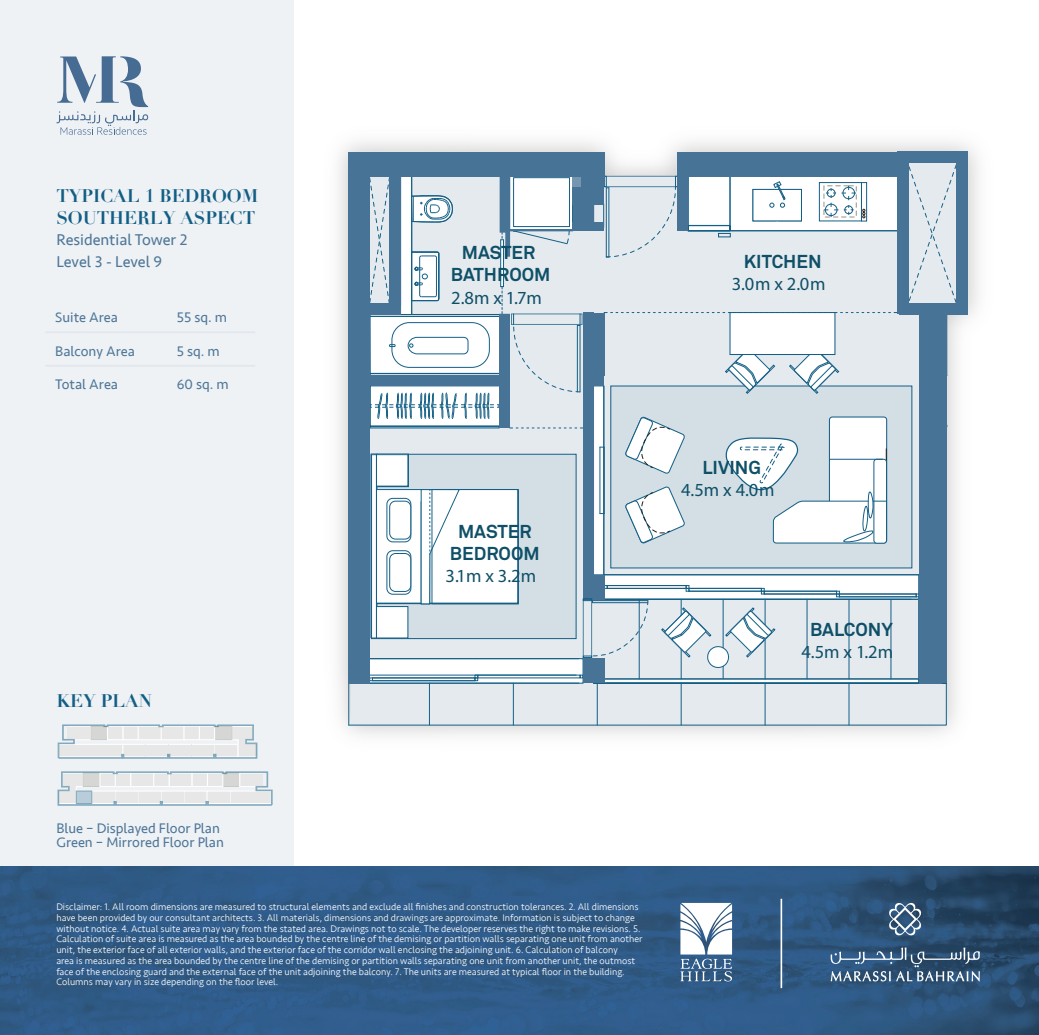
<style>
.page{position:relative;width:1039px;height:1035px;background:#fff}
.page>*{position:absolute;margin:0;border:0;box-sizing:border-box;transform-origin:0 0}
.t1{font:300 18.5px/22.1px "Akkurat";letter-spacing:.02em;color:#0f5068;text-align:center}
.t2{font:700 18.5px/22.1px "Akkurat";color:#0f5068;text-align:center}
.t3{font:700 17.88px/21.4px "Didot";color:#135e85}
.t4{font:16px "Seravek";color:#50789a}
.t5{font:14.25px "Seravek";color:#50789a}
.t6{font:300 9.88px/10.8px "Seravek";color:#fff}
.s1{font-weight:300}
.s2{font-weight:700}
</style>
<div class="page">
<div style="left:0;top:0;width:294px;height:866px;background:#eff2f5"></div>
<img style="left:0;top:866px;width:1038px;height:168px">
<svg style="left:830px;top:947px;width:149px;height:34px;background:#4e6c89"></svg>
<svg style="left:888px;top:902px;width:33px;height:34px"></svg>
<svg style="left:680px;top:902px;width:52px;height:79px"></svg>
<hr style="left:780px;top:898px;width:2px;height:90px;background:#fff">
<hr style="left:45px;top:331px;width:122px;height:2px;background:#e2e6ed">
<hr style="left:167px;top:331px;width:88px;height:2px;background:#e2e6ed">
<hr style="left:45px;top:365px;width:122px;height:1px;background:#e2e6ed">
<hr style="left:167px;top:365px;width:88px;height:1px;background:#e2e6ed">
<svg style="left:58px;top:724px;width:200px;height:34px"></svg>
<svg style="left:57px;top:771px;width:215px;height:34px"></svg>
<svg style="left:348px;top:151px;width:620px;height:574px;background:#e1e7eb"></svg>
<div style="left:593px;top:386px;width:10px;height:189px;background:#fff"></div>
<div style="left:593px;top:385px;width:11px;height:190px;border:1px solid #145f86"></div>
<div style="left:370px;top:386px;width:131px;height:40px;background:#fff"></div>
<div style="left:369px;top:658px;width:214px;height:25px;background:#fff"></div>
<div style="left:610px;top:386px;width:301px;height:182px;background:#d4dfe5"></div>
<svg style="left:625px;top:486px;width:60px;height:58px"></svg>
<svg style="left:625px;top:416px;width:60px;height:57px"></svg>
<svg style="left:725px;top:416px;width:162px;height:128px"></svg>
<div style="left:371px;top:454px;width:205px;height:184px;background:#d4dfe5"></div>
<div style="left:371px;top:454px;width:205px;height:184px;border:1px solid #145f86"></div>
<div style="left:370px;top:453px;width:7px;height:186px;background:#719cb4"></div>
<div style="left:376px;top:489px;width:141px;height:114px;background:#fff"></div>
<svg style="left:375px;top:453px;width:34px;height:34px"></svg>
<div style="left:376px;top:454px;width:32px;height:32px;background:#fff"></div>
<div style="left:376px;top:454px;width:32px;height:32px;border:1px solid #145f86"></div>
<div style="left:376px;top:606px;width:32px;height:32px;background:#fff;border:1px solid #145f86"></div>
<div style="left:371px;top:454px;width:5px;height:184px;background:#fff"></div>
<div style="left:371px;top:454px;width:6px;height:184px;border:1px solid #145f86"></div>
<svg style="left:387px;top:498px;width:24px;height:44px"></svg>
<div style="left:386px;top:498px;width:25px;height:44px;border:1px solid #145f86;border-radius:6px"></div>
<div style="left:389px;top:501px;width:22px;height:38px;background:#fff;border-radius:6px"></div>
<div style="left:389px;top:501px;width:22px;height:38px;border:1px solid #145f86;border-radius:6px"></div>
<svg style="left:387px;top:550px;width:24px;height:44px"></svg>
<div style="left:386px;top:550px;width:25px;height:44px;border:1px solid #145f86;border-radius:6px"></div>
<div style="left:389px;top:553px;width:22px;height:38px;background:#fff;border-radius:6px"></div>
<div style="left:389px;top:553px;width:22px;height:38px;border:1px solid #145f86;border-radius:6px"></div>
<svg style="left:421px;top:489px;width:38px;height:115px"></svg>
<div style="left:432px;top:489px;width:86px;height:115px;border:1px solid #145f86"></div>
<hr style="left:639px;top:599px;width:1px;height:80px;background:#145f86">
<hr style="left:681px;top:599px;width:1px;height:80px;background:#145f86">
<hr style="left:722px;top:599px;width:1px;height:79px;background:#145f86">
<hr style="left:764px;top:599px;width:1px;height:80px;background:#145f86">
<hr style="left:806px;top:599px;width:1px;height:80px;background:#145f86">
<hr style="left:848px;top:599px;width:1px;height:80px;background:#145f86">
<hr style="left:890px;top:599px;width:1px;height:80px;background:#145f86">
<div style="left:923px;top:599px;width:18px;height:81px;background:#477397"></div>
<svg style="left:908px;top:164px;width:48px;height:139px;background:#dce4e9"></svg>
<hr style="left:946px;top:314px;width:1px;height:61px;background:#145f86">
<svg style="left:509px;top:427px;width:74px;height:1px"></svg>
<svg style="left:604px;top:312px;width:293px;height:1px"></svg>
<hr style="left:599px;top:447px;width:1px;height:66px;background:#145f86">
<hr style="left:603px;top:386px;width:1px;height:189px;background:#145f86">
<div style="left:369px;top:426px;width:130px;height:2px;border:1px solid #145f86"></div>
<hr style="left:476px;top:658px;width:103px;height:1px;background:#145f86">
<hr style="left:369px;top:658px;width:107px;height:1px;background:#145f86">
<svg style="left:593px;top:205px;width:1px;height:17px"></svg>
<svg style="left:603px;top:176px;width:75px;height:82px;background:#d8e1e7"></svg>
<svg style="left:348px;top:674px;width:599px;height:52px;background:#d1dce4"></svg>
<div style="left:718px;top:233px;width:12px;height:4px;border:1px solid #145f86"></div>
<svg style="left:687px;top:176px;width:210px;height:56px"></svg>
<svg style="left:369px;top:176px;width:212px;height:243px"></svg>
<svg style="left:789px;top:344px;width:50px;height:50px"></svg>
<svg style="left:725px;top:344px;width:50px;height:50px"></svg>
<div style="left:730px;top:312px;width:104px;height:42px;background:#fff"></div>
<div style="left:729px;top:312px;width:106px;height:43px;border:1px solid #145f86"></div>
<div style="left:918px;top:314px;width:28px;height:285px;background:#477397"></div>
<div style="left:956px;top:152px;width:11px;height:162px;background:#477397"></div>
<div style="left:898px;top:303px;width:69px;height:11px;background:#477397"></div>
<div style="left:897px;top:152px;width:11px;height:162px;background:#477397"></div>
<div style="left:908px;top:152px;width:48px;height:11px;background:#477397"></div>
<div style="left:370px;top:303px;width:30px;height:11px;background:#477397"></div>
<div style="left:389px;top:176px;width:11px;height:127px;background:#477397"></div>
<div style="left:348px;top:152px;width:21px;height:531px;background:#477397"></div>
<div style="left:918px;top:678px;width:23px;height:5px;background:#477397"></div>
<div style="left:918px;top:599px;width:5px;height:79px;background:#477397"></div>
<div style="left:941px;top:599px;width:5px;height:84px;background:#477397"></div>
<div style="left:499px;top:314px;width:10px;height:114px;background:#477397"></div>
<div style="left:585px;top:375px;width:19px;height:11px;background:#477397"></div>
<div style="left:583px;top:312px;width:10px;height:262px;background:#477397"></div>
<div style="left:677px;top:176px;width:11px;height:55px;background:#477397"></div>
<div style="left:369px;top:375px;width:130px;height:11px;background:#477397"></div>
<div style="left:572px;top:222px;width:32px;height:9px;background:#477397"></div>
<hr style="left:509px;top:229px;width:66px;height:2px;background:#477397">
<div style="left:572px;top:205px;width:21px;height:17px;background:#477397"></div>
<div style="left:583px;top:312px;width:21px;height:63px;background:#477397"></div>
<div style="left:349px;top:152px;width:255px;height:24px;background:#477397"></div>
<div style="left:677px;top:152px;width:225px;height:24px;background:#477397"></div>
<div style="left:572px;top:176px;width:32px;height:29px;background:#477397"></div>
<div style="left:572px;top:177px;width:8px;height:9px;background:#7696af"></div>
<svg style="left:583px;top:574px;width:336px;height:94px"></svg>
<div style="left:583px;top:658px;width:21px;height:25px;background:#477397"></div>
<svg style="left:56px;top:56px;width:92px;height:79px"></svg>
<p class="t3" style="left:56px;top:185px;width:203px">TYPICAL 1 BEDROOM<br>SOUTHERLY ASPECT</p>
<p class="t4" style="left:56px;top:227px;width:132px">Residential Tower 2</p>
<p class="t4" style="left:56px;top:249px;width:107px">Level -3 Level 9</p>
<p class="t5" style="left:55px;top:306px;width:64px">Suite Area</p>
<p class="t5" style="left:177px;top:306px;width:52px">55 sq m.</p>
<p class="t5" style="left:55px;top:340px;width:81px">Balcony Area</p>
<p class="t5" style="left:177px;top:340px;width:45px">5 sq m.</p>
<p class="t5" style="left:55px;top:373px;width:64px">Total Area</p>
<p class="t5" style="left:177px;top:373px;width:53px">60 sq m.</p>
<p class="t3" style="left:56px;top:689px;width:97px">KEY PLAN</p>
<p class="t2" style="left:451px;top:242px;width:101px">MASTER<br>BATHROOM<br><span class="s1">2.8m x 1.7m</span></p>
<p class="t2" style="left:445px;top:520px;width:96px">MASTER<br>BEDROOM<br><span class="s1">3.1m x 3.2m</span></p>
<p class="t1" style="left:731px;top:250px;width:95px"><span class="s2">KITCHEN<br></span>3.0m x 2.0m</p>
<p class="t1" style="left:681px;top:456px;width:95px"><span class="s2">LIVING<br></span>4.5m x 4.0m</p>
<p class="t1" style="left:801px;top:618px;width:93px"><span class="s2">BALCONY<br></span>4.5m x 1.2m</p>
<p class="t5" style="left:56px;top:817px;width:165px">Blue – Displayed Floor Plan</p>
<p class="t5" style="left:56px;top:831px;width:169px">Green – Mirrored Floor Plan</p>
<p class="t6" style="left:56px;top:901px;width:587px">Disclaimer 1.: All room dimensions are measured to structural elements and exclude all finishes and construction tolerances. 2. All dimensions have been provided by our consultant architects. 3. All materials, dimensions and drawings are approximate. Information is subject to change without notice. 4. Actual suite area may vary from the stated area. Drawings not to scale. The developer reserves the right to make revisions. 5.<br>Calculation of suite area is measured as the area bounded by the centre line of the demising or partition walls separating one unit from another unit, the exterior face of all exterior walls, and the exterior face of the corridor wall enclosing the adjoining unit. 6. Calculation of balcony<br>area is measured as the area bounded by the centre line of the demising or partition walls separating one unit from another unit, the outmost face of the enclosing guard and the external face of the unit adjoining the balcony. 7. The units are measured at typical floor in the building.<br>Columns may vary in size depending on the floor level.</p>
</div>
